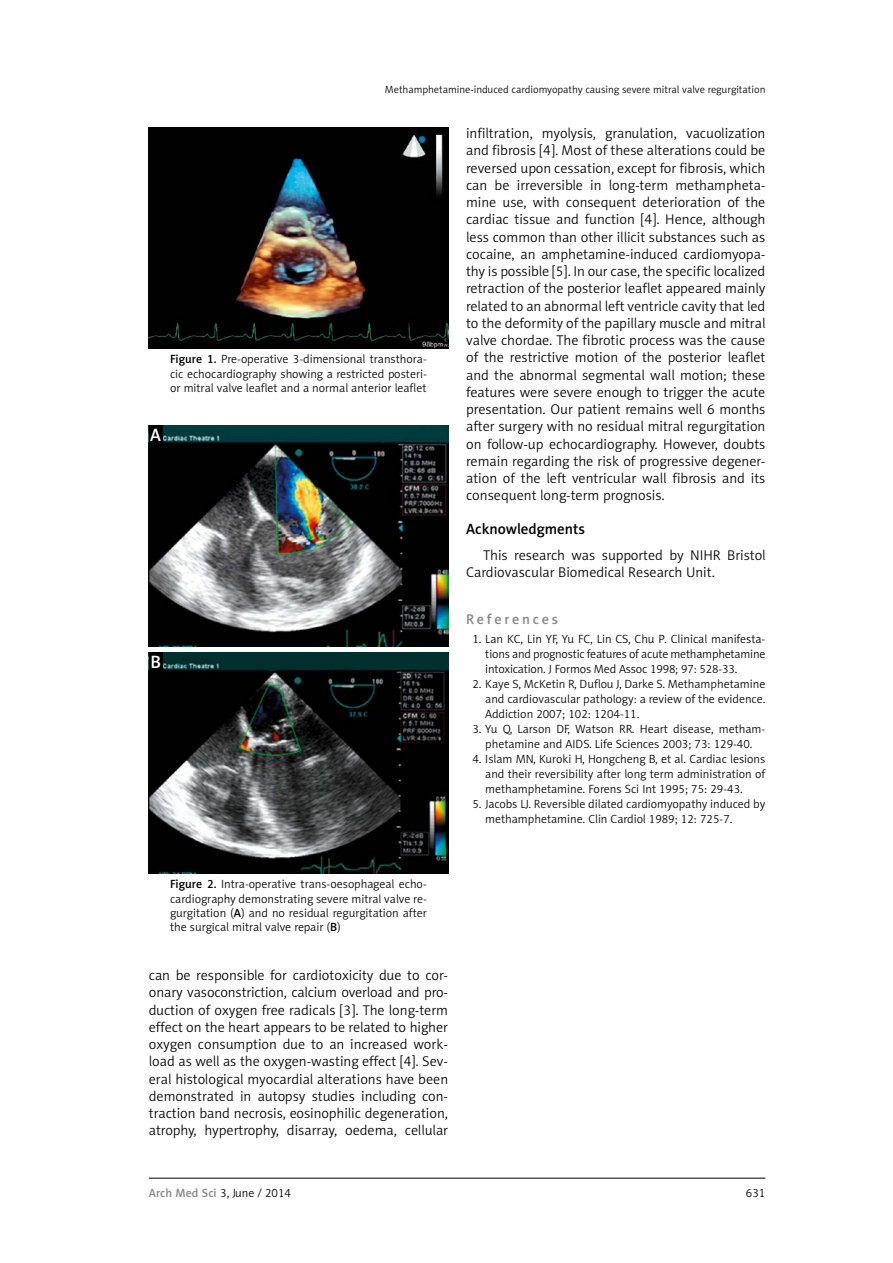
<style>
.page{position:relative;width:893px;height:1263px;background:#fff}
.page>*{position:absolute;margin:0;border:0;box-sizing:border-box;transform-origin:0 0}
.t1{font:18px "Naomi Sans EFN Medium";color:#fff}
.t2{font:15px "Naomi Sans EFN Medium";color:#000}
.t3{font:14.25px/17.2px "Naomi Sans EFN Light";color:#000;text-align:justify}
.t4{font:14.25px "Naomi Sans EFN Medium";letter-spacing:.195em;color:#878787}
.t5{font:12px/15px "Naomi Sans EFN Light";color:#000;text-align:justify}
.t6{font:10.5px "Naomi Sans EFN Light";color:#000}
.s1{font-family:"Naomi Sans EFN Medium"}
.s2{font-family:"Naomi Sans EFN Medium";color:#878787}
</style>
<div class="page">
<hr style="left:149px;top:1178px;width:616px;height:1px;background:#000">
<img style="left:149px;top:128px;width:299px;height:220px">
<img style="left:149px;top:425px;width:299px;height:221px">
<img style="left:149px;top:652px;width:299px;height:221px">
<div style="left:149px;top:425px;width:14px;height:18px;background:#000"></div>
<div style="left:149px;top:652px;width:14px;height:18px;background:#000"></div>
<p class="t6" style="left:385px;top:83px;width:382px">Methamphetamine-induced cardiomyopathy causing severe mitral valve regurgitation</p>
<p class="t5" style="left:170px;top:352px;width:258px;line-height:14.4px"><span class="s1">Figure 1.</span> Pre-operative 3-dimensional transthora&shy;cic echocardiography showing a restricted posteri&shy;or mitral valve leaflet and a normal anterior leaflet</p>
<p class="t1" style="left:150px;top:424px;width:12px">A</p>
<p class="t1" style="left:150px;top:651px;width:12px">B</p>
<p class="t3" style="left:466px;top:125px;width:301px">infiltration, myolysis, granulation, vacuolization and fibrosis [4]. Most of these alterations could be reversed upon cessation, except for fibrosis, which can be irreversible in long-term methampheta&shy;mine use, with consequent deterioration of the cardiac tissue and function [4]. Hence, although less common than other illicit substances such as cocaine, an amphetamine-induced cardiomyopa&shy;thy is possible [5]. In our case, the specific localized retraction of the posterior leaflet appeared mainly related to an abnormal left ventricle cavity that led to the deformity of the papillary muscle and mitral valve chordae. The fibrotic process was the cause of the restrictive motion of the posterior leaflet and the abnormal segmental wall motion; these features were severe enough to trigger the acute presentation. Our patient remains well 6 months after surgery with no residual mitral regurgitation on follow-up echocardiography. However, doubts remain regarding the risk of progressive degener&shy;ation of the left ventricular wall fibrosis and its consequent long-term prognosis.</p>
<p class="t2" style="left:466px;top:520px;width:120px">Acknowledgments</p>
<p class="t3" style="left:466px;top:546px;width:301px;text-indent:17px">This research was supported by NIHR Bristol<br>Cardiovascular Biomedical Research Unit.</p>
<p class="t4" style="left:466px;top:611px;width:94px">References</p>
<p class="t5" style="left:485px;top:632px;width:282px;text-indent:-13px">1. Lan KC, Lin YF, Yu FC, Lin CS, Chu P. Clinical manifesta&shy;tions and prognostic features of acute methamphetamine intoxication. J Formos Med Assoc 1998; 97: 528-33.</p>
<p class="t5" style="left:485px;top:677px;width:282px;text-indent:-13px">2. Kaye S, McKetin R, Duflou J, Darke S. Methamphetamine and cardiovascular pathology: a review of the evidence.<br>Addiction 2007; 102: 1204-11.</p>
<p class="t5" style="left:472px;top:722px;width:294px;text-align:center">3. Yu Q, Larson DF, Watson RR. Heart disease, metham&shy;phetamine and AIDS. Life Sciences 2003; 73: 129-40.</p>
<p class="t5" style="left:485px;top:752px;width:282px;text-indent:-13px">4. Islam MN, Kuroki H, Hongcheng B, et al. Cardiac lesions and their reversibility after long term administration of methamphetamine. Forens Sci Int 1995; 75: 29-43.</p>
<p class="t5" style="left:485px;top:797px;width:282px;text-indent:-13px">5. Jacobs LJ. Reversible dilated cardiomyopathy induced by methamphetamine. Clin Cardiol 1989; 12: 725-7.</p>
<p class="t5" style="left:170px;top:877px;width:258px;line-height:14.4px"><span class="s1">Figure 2.</span> Intra-operative trans-oesophageal echo&shy;cardiography demonstrating severe mitral valve re&shy;gurgitation (<span class="s1">A</span>) and no residual regurgitation after the surgical mitral valve repair (<span class="s1">B</span>)</p>
<p class="t3" style="left:149px;top:967px;width:301px">can be responsible for cardiotoxicity due to cor&shy;onary vasoconstriction, calcium overload and pro&shy;duction of oxygen free radicals [3]. The long-term effect on the heart appears to be related to higher oxygen consumption due to an increased work&shy;load as well as the oxygen-wasting effect [4]. Sev&shy;eral histological myocardial alterations have been demonstrated in autopsy studies including con&shy;traction band necrosis, eosinophilic degeneration, atrophy, hypertrophy, disarray, oedema, cellular</p>
<p class="t5" style="left:149px;top:1186px;width:144px"><span class="s2">Arch Med Sci</span> 3, June / 2014</p>
<p class="t5" style="left:746px;top:1186px;width:21px">631</p>
</div>
